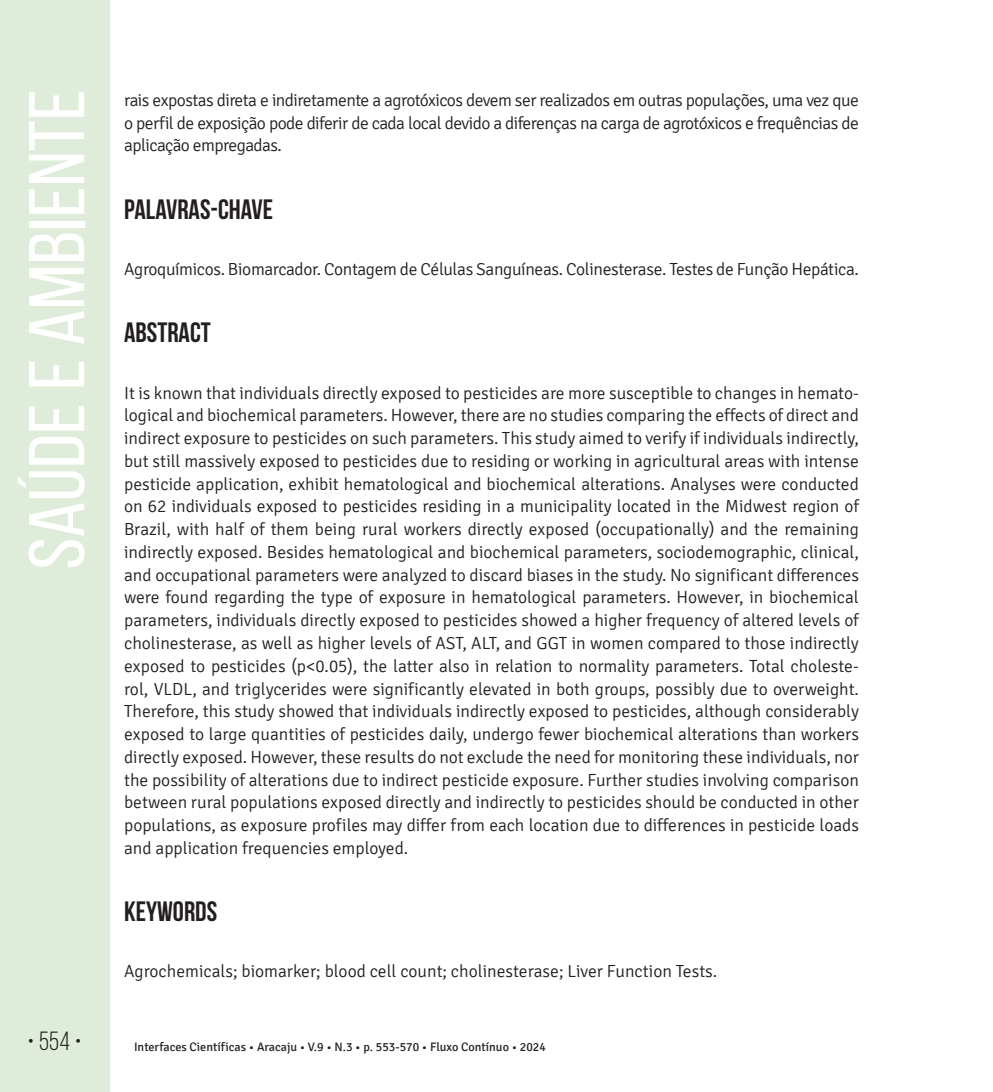
<style>
.page{position:relative;width:993px;height:1092px;background:#fff}
.page>*{position:absolute;margin:0;border:0;box-sizing:border-box;transform-origin:0 0}
.t1{font:78.75px "Bebas Neue";color:#fff;scale:1.09 1}
.t2{font:700 28px "Bebas Neue";color:#231f20}
.t3{font:26.25px "Bebas Neue";color:#231f20}
.t4{font:300 17.5px/22.8px "Signika";letter-spacing:-.02em;color:#231f20;text-align:justify}
.t5{font:300 17.5px "Signika";color:#231f20}
.t6{font:12.25px "Signika";color:#231f20}
</style>
<div class="page">
<div style="left:0;top:0;width:109px;height:1091px;background:#deecd9"></div>
<h1 class="t1" style="left:14px;top:569px;width:442px;rotate:-90deg">Saúde e Ambiente</h1>
<p class="t4" style="left:124px;top:89px;width:736px">rais expostas direta e indiretamente a agrotóxicos devem ser realizados em outras populações, uma vez que o perfil de exposição pode diferir de cada local devido a diferenças na carga de agrotóxicos e frequências de aplicação empregadas.</p>
<h2 class="t2" style="left:124px;top:193px;width:150px">PALAVRAS-CHAVE</h2>
<p class="t4" style="left:124px;top:258px;width:736px">Agroquímicos. Biomarcador. Contagem de Células Sanguíneas. Colinesterase. Testes de Função Hepática.</p>
<h2 class="t2" style="left:124px;top:317px;width:88px">ABSTRACT</h2>
<p class="t4" style="left:124px;top:381px;width:736px">It is known that individuals directly exposed to pesticides are more susceptible to changes in hemato&shy;logical and biochemical parameters. However, there are no studies comparing the effects of direct and indirect exposure to pesticides on such parameters. This study aimed to verify if individuals indirectly, but still massively exposed to pesticides due to residing or working in agricultural areas with intense pesticide application, exhibit hematological and biochemical alterations. Analyses were conducted on 62 individuals exposed to pesticides residing in a municipality located in the Midwest region of Brazil, with half of them being rural workers directly exposed (occupationally) and the remaining indirectly exposed. Besides hematological and biochemical parameters, sociodemographic, clinical, and occupational parameters were analyzed to discard biases in the study. No significant differences were found regarding the type of exposure in hematological parameters. However, in biochemical parameters, individuals directly exposed to pesticides showed a higher frequency of altered levels of cholinesterase, as well as higher levels of AST, ALT, and GGT in women compared to those indirectly exposed to pesticides (p&lt;0.05), the latter also in relation to normality parameters. Total choleste&shy;rol, VLDL, and triglycerides were significantly elevated in both groups, possibly due to overweight.<br>Therefore, this study showed that individuals indirectly exposed to pesticides, although considerably exposed to large quantities of pesticides daily, undergo fewer biochemical alterations than workers directly exposed. However, these results do not exclude the need for monitoring these individuals, nor the possibility of alterations due to indirect pesticide exposure. Further studies involving comparison between rural populations exposed directly and indirectly to pesticides should be conducted in other populations, as exposure profiles may differ from each location due to differences in pesticide loads and application frequencies employed.</p>
<h2 class="t2" style="left:124px;top:896px;width:94px">KEYWORDS</h2>
<p class="t5" style="left:124px;top:961px;width:594px">Agrochemicals; biomarker; blood cell count; cholinesterase; Liver Function Tests.</p>
<h3 class="t3" style="left:28px;top:1026px;width:55px">• 554 •</h3>
<p class="t6" style="left:134px;top:1040px;width:413px">Interfaces Científicas • Aracaju • V.9 • N.3 • p. 553-570 • Fluxo Contínuo • 2024</p>
</div>
